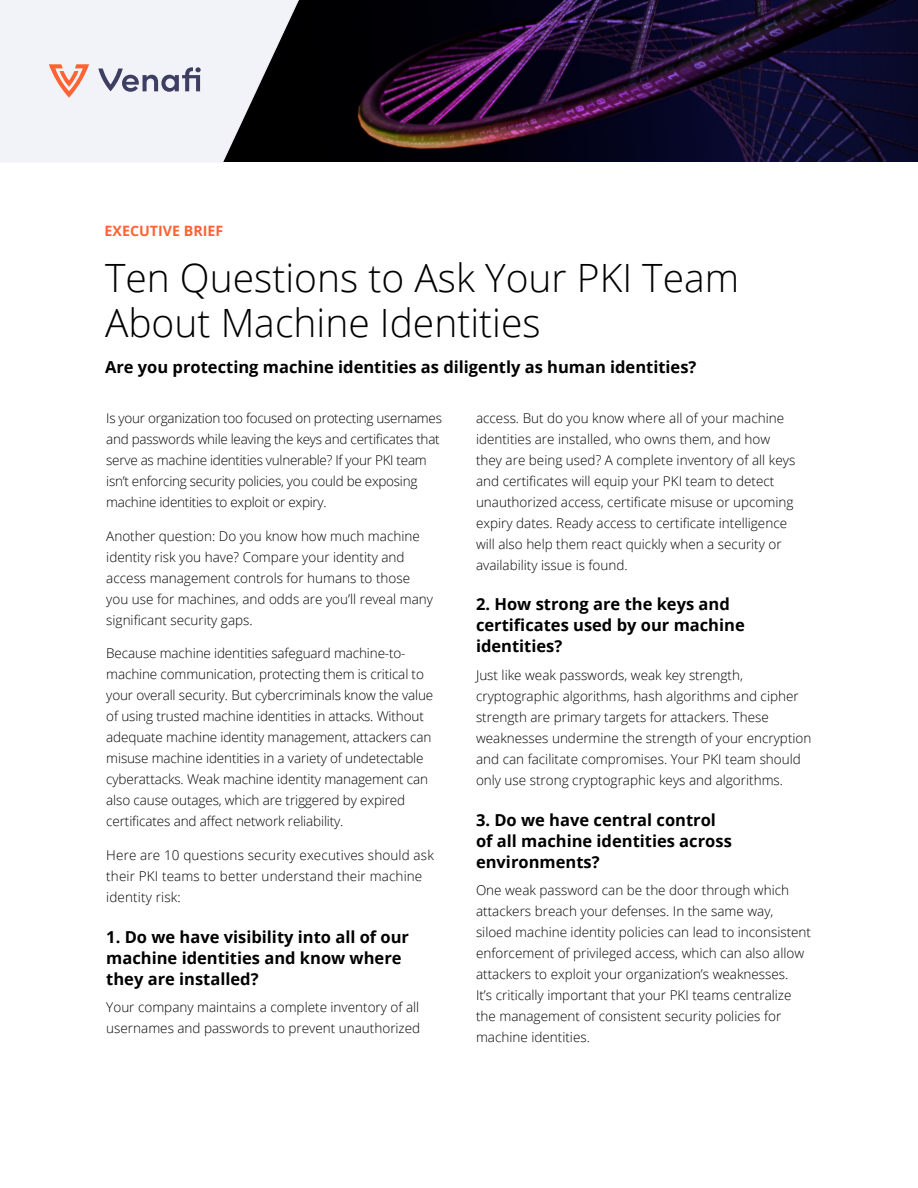
<style>
.page{position:relative;width:918px;height:1188px;background:#fff}
.page>*{position:absolute;margin:0;border:0;box-sizing:border-box;transform-origin:0 0}
.t1{font:300 39px/45px "Open Sans";color:#000}
.Heading{font:700 16.5px/21px "Open Sans";color:#000}
.Subtitle{font:700 16.5px "Open Sans";color:#000}
.t2{font:700 14.25px "Open Sans";color:#ff6333}
.Body{font:300 13.5px/21px "Open Sans";color:#000}
.Body-2{font:300 13.5px/21px "Open Sans";letter-spacing:-.02em;color:#000}
</style>
<div class="page">
<img style="left:300px;top:0;width:453px;height:162px">
<svg style="left:753px;top:0;width:165px;height:162px;background:#100c2d"></svg>
<svg style="left:0;top:0;width:300px;height:162px"></svg>
<svg style="left:98px;top:67px;width:103px;height:25px"></svg>
<svg style="left:49px;top:64px;width:40px;height:34px"></svg>
<p class="t2" style="left:105px;top:220px;width:120px">EXECUTIVE BRIEF</p>
<p class="t1" style="left:105px;top:255px;width:636px">Ten Questions to Ask Your PKI Team<br>About Machine Identities</p>
<p class="Subtitle" style="left:105px;top:356px;width:593px">Are you protecting machine identities as diligently as human identities?</p>
<p class="Body-2" style="left:106px;top:407px;width:337px">Is your organization too focused on protecting usernames and passwords while leaving the keys and certificates that serve as machine identities vulnerable? If your PKI team isn’t enforcing security policies, you could be exposing machine identities to exploit or expiry.</p>
<p class="Body" style="left:106px;top:525px;width:328px">Another question: Do you know how much machine identity risk you have? Compare your identity and access management controls for humans to those you use for machines, and odds are you’ll reveal many significant security gaps.</p>
<p class="Body" style="left:106px;top:643px;width:329px">Because machine identities safeguard machine-to&shy;machine communication, protecting them is critical to your overall security. But cybercriminals know the value of using trusted machine identities in attacks. Without adequate machine identity management, attackers can misuse machine identities in a variety of undetectable cyberattacks. Weak machine identity management can also cause outages, which are triggered by expired certificates and affect network reliability.</p>
<p class="Body" style="left:106px;top:844px;width:329px">Here are 10 questions security executives should ask their PKI teams to better understand their machine identity risk:</p>
<p class="Heading" style="left:106px;top:926px;width:304px">1. Do we have visibility into all of our machine identities and know where they are installed?</p>
<p class="Body" style="left:106px;top:997px;width:316px">Your company maintains a complete inventory of all usernames and passwords to prevent unauthorized</p>
<p class="Body" style="left:476px;top:407px;width:321px">access. But do you know where all of your machine identities are installed, who owns them, and how they are being used? A complete inventory of all keys and certificates will equip your PKI team to detect unauthorized access, certificate misuse or upcoming expiry dates. Ready access to certificate intelligence will also help them react quickly when a security or availability issue is found.</p>
<p class="Heading" style="left:476px;top:593px;width:270px">2. How strong are the keys and certificates used by our machine identities?</p>
<p class="Body" style="left:476px;top:664px;width:337px">Just like weak passwords, weak key strength, cryptographic algorithms, hash algorithms and cipher strength are primary targets for attackers. These weaknesses undermine the strength of your encryption and can facilitate compromises. Your PKI team should only use strong cryptographic keys and algorithms.</p>
<p class="Heading" style="left:476px;top:809px;width:257px">3. Do we have central control of all machine identities across environments?</p>
<p class="Body" style="left:476px;top:880px;width:337px">One weak password can be the door through which attackers breach your defenses. In the same way, siloed machine identity policies can lead to inconsistent enforcement of privileged access, which can also allow attackers to exploit your organization’s weaknesses.<br>It’s critically important that your PKI teams centralize the management of consistent security policies for machine identities.</p>
</div>
